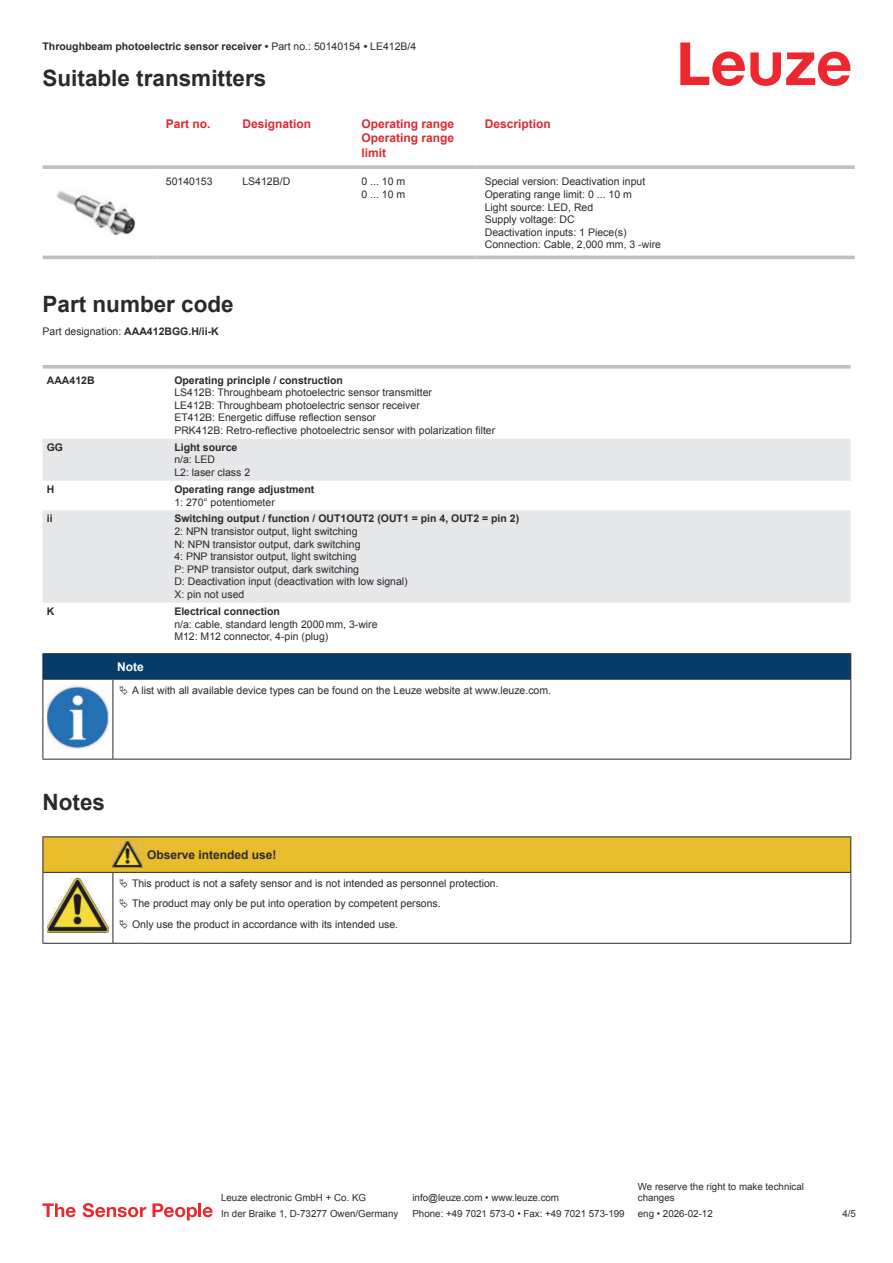
<style>
.page{position:relative;width:893px;height:1263px;background:#fff}
.page>*{position:absolute;margin:0;border:0;box-sizing:border-box;transform-origin:0 0}
.t1{font:700 22.5px "Arial";color:#2b292a}
.t2{font:700 12px/14.4px "Arial";color:#db2a30;text-align:justify}
.t3{font:700 12px "Arial";color:#2b292a}
.t4{font:700 12px "Arial";color:#fff}
.t5{font:10.5px/12.6px "Arial";color:#2b292a}
.t6{font:700 10.5px "Arial";color:#2b292a}
.t7{font:9.75px/11.7px "Arial";color:#2b292a}
.s1{font-weight:400}
.s2{font-weight:700}
</style>
<div class="page">
<svg style="left:680px;top:43px;width:170px;height:43px"></svg>
<svg style="left:43px;top:255px;width:812px;height:5px;fill:#eff0f0"></svg>
<svg style="left:43px;top:165px;width:114px;height:4px"></svg>
<svg style="left:157px;top:165px;width:77px;height:4px"></svg>
<svg style="left:234px;top:165px;width:119px;height:4px"></svg>
<svg style="left:353px;top:165px;width:123px;height:4px"></svg>
<svg style="left:476px;top:165px;width:379px;height:4px;background:#c3c5c7"></svg>
<hr style="left:43px;top:256px;width:114px;height:3px;background:#bdbfc1">
<hr style="left:157px;top:256px;width:77px;height:3px;background:#bdbfc1">
<hr style="left:234px;top:256px;width:119px;height:3px;background:#bdbfc1">
<hr style="left:353px;top:256px;width:123px;height:3px;background:#bdbfc1">
<hr style="left:476px;top:256px;width:379px;height:3px;background:#bdbfc1">
<img style="left:56px;top:191px;width:80px;height:45px">
<svg style="left:43px;top:439px;width:807px;height:164px;fill:#e6e7e9"></svg>
<svg style="left:43px;top:365px;width:127px;height:4px"></svg>
<svg style="left:170px;top:365px;width:680px;height:4px;background:#c3c5c7"></svg>
<svg style="left:43px;top:1203px;width:33px;height:14px"></svg>
<svg style="left:83px;top:1203px;width:63px;height:14px"></svg>
<svg style="left:153px;top:1203px;width:44px;height:17px"></svg>
<hr style="left:198px;top:1203px;width:3px;height:14px;background:#ed272d">
<svg style="left:203px;top:1207px;width:10px;height:10px"></svg>
<svg style="left:44px;top:680px;width:806px;height:79px"></svg>
<hr style="left:43px;top:653px;width:70px;height:1px;background:#2b292a">
<hr style="left:43px;top:679px;width:70px;height:1px;background:#2b292a">
<hr style="left:113px;top:653px;width:738px;height:1px;background:#2b292a">
<svg style="left:43px;top:654px;width:808px;height:25px;background:#063c67"></svg>
<hr style="left:113px;top:679px;width:738px;height:1px;background:#2b292a">
<hr style="left:43px;top:680px;width:1px;height:75px;background:#2b292a">
<hr style="left:113px;top:680px;width:1px;height:75px;background:#2b292a">
<hr style="left:850px;top:680px;width:1px;height:75px;background:#2b292a">
<hr style="left:43px;top:759px;width:70px;height:1px;background:#2b292a">
<hr style="left:113px;top:759px;width:738px;height:1px;background:#2b292a">
<img style="left:47px;top:686px;width:61px;height:62px">
<div style="left:115px;top:680px;width:734px;height:20px;background:#fff"></div>
<hr style="left:43px;top:836px;width:70px;height:1px;background:#2b292a">
<hr style="left:113px;top:836px;width:30px;height:1px;background:#2b292a">
<hr style="left:143px;top:836px;width:708px;height:1px;background:#2b292a">
<hr style="left:43px;top:943px;width:70px;height:1px;background:#2b292a">
<hr style="left:113px;top:943px;width:30px;height:1px;background:#2b292a">
<hr style="left:143px;top:943px;width:708px;height:1px;background:#2b292a">
<svg style="left:43px;top:837px;width:808px;height:106px"></svg>
<p class="t6" style="left:43px;top:42px;width:375px">Throughbeam photoelectric sensor receiver • <span class="s1">Part no.: 50140154</span> • <span class="s1">LE412B/4</span></p>
<h1 class="t1" style="left:43px;top:69px;width:225px">Suitable transmitters</h1>
<p class="t2" style="left:166px;top:117px;width:46px">Part no.</p>
<p class="t2" style="left:242px;top:117px;width:70px">Designation</p>
<p class="t2" style="left:361px;top:117px;width:94px">Operating range Operating range limit</p>
<p class="t2" style="left:485px;top:117px;width:68px">Description</p>
<p class="t5" style="left:166px;top:176px;width:48px">50140153</p>
<p class="t5" style="left:242px;top:176px;width:49px">LS412B/D</p>
<p class="t5" style="left:361px;top:176px;width:45px">0 ... 10 m<br>0 ... 10 m</p>
<p class="t5" style="left:485px;top:176px;width:178px">Special version: Deactivation input<br>Operating range limit: 0 ... 10 m<br>Light source: LED, Red<br>Supply voltage: DC<br>Deactivation inputs: 1 Piece(s)<br>Connection: Cable, 2,000 mm, 3 -wire</p>
<h1 class="t1" style="left:43px;top:295px;width:193px">Part number code</h1>
<p class="t5" style="left:43px;top:326px;width:178px">Part designation: <span class="s2">AAA412BGG.H/ii-K</span></p>
<p class="t6" style="left:47px;top:376px;width:49px">AAA412B</p>
<p class="t6" style="left:174px;top:376px;width:170px">Operating principle / construction</p>
<p class="t5" style="left:174px;top:387px;width:322px">LS412B: Throughbeam photoelectric sensor transmitter<br>LE412B: Throughbeam photoelectric sensor receiver<br>ET412B: Energetic diffuse reflection sensor<br>PRK412B: Retro-reflective photoelectric sensor with polarization filter</p>
<p class="t6" style="left:47px;top:443px;width:18px">GG</p>
<p class="t6" style="left:174px;top:443px;width:65px">Light source</p>
<p class="t5" style="left:174px;top:454px;width:77px">n/a: LED<br>L2: laser class 2</p>
<p class="t6" style="left:47px;top:485px;width:9px">H</p>
<p class="t6" style="left:174px;top:485px;width:142px">Operating range adjustment</p>
<p class="t5" style="left:174px;top:496px;width:102px">1: 270° potentiometer</p>
<p class="t6" style="left:47px;top:514px;width:7px">ii</p>
<p class="t6" style="left:174px;top:514px;width:346px">Switching output / function / OUT1OUT2 (OUT1 = pin 4, OUT2 = pin 2)</p>
<p class="t5" style="left:174px;top:526px;width:235px">2: NPN transistor output, light switching<br>N: NPN transistor output, dark switching<br>4: PNP transistor output, light switching<br>P: PNP transistor output, dark switching<br>D: Deactivation input (deactivation with low signal)<br>X: pin not used</p>
<p class="t6" style="left:47px;top:607px;width:9px">K</p>
<p class="t6" style="left:174px;top:607px;width:107px">Electrical connection</p>
<p class="t5" style="left:174px;top:618px;width:205px">n/a: cable, standard length 2000 mm, 3-wire<br>M12: M12 connector, 4-pin (plug)</p>
<p class="t4" style="left:117px;top:662px;width:28px">Note</p>
<p class="t5" style="left:132px;top:685px;width:421px">A list with all available device types can be found on the Leuze website at www.leuze.com.</p>
<h1 class="t1" style="left:43px;top:793px;width:64px">Notes</h1>
<p class="t3" style="left:147px;top:850px;width:131px">Observe intended use!</p>
<p class="t5" style="left:132px;top:874px;width:368px;line-height:20.2px">This product is not a safety sensor and is not intended as personnel protection.<br>The product may only be put into operation by competent persons.<br>Only use the product in accordance with its intended use.</p>
<p class="t7" style="left:221px;top:1193px;width:146px">Leuze electronic GmbH + Co. KG</p>
<p class="t7" style="left:412px;top:1193px;width:148px">info@leuze.com • www.leuze.com</p>
<p class="t7" style="left:638px;top:1181px;width:168px">We reserve the right to make technical changes</p>
<p class="t7" style="left:221px;top:1209px;width:179px">In der Braike 1, D-73277 Owen/Germany</p>
<p class="t7" style="left:412px;top:1209px;width:214px">Phone: +49 7021 573-0 • Fax: +49 7021 573-199</p>
<p class="t7" style="left:638px;top:1209px;width:76px">eng • 2026-02-12</p>
<p class="t7" style="left:842px;top:1209px;width:15px">4 /5</p>
</div>
